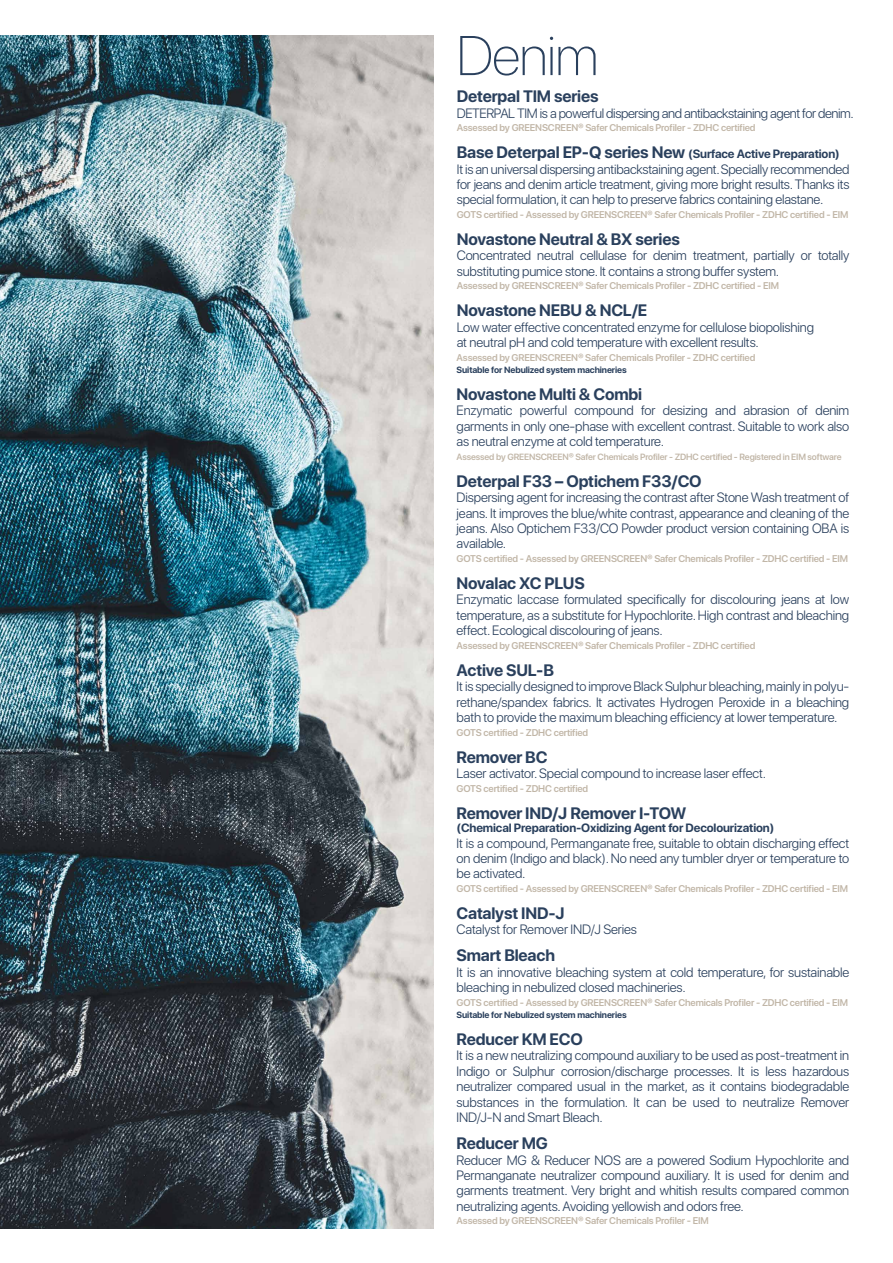
<style>
.page{position:relative;width:893px;height:1263px;background:#fff}
.page>*{position:absolute;margin:0;border:0;box-sizing:border-box;transform-origin:0 0}
.t1{font:100 55.5px "SF Pro Display";letter-spacing:-.01em;color:#2a405d}
.t2{font:700 16.5px "SF Pro Display";letter-spacing:-.01em;color:#2a405d}
.t3{font:300 13.5px/15.5px "SF Pro Display";letter-spacing:-.01em;color:#2a405d;text-align:justify}
.t4{font:300 13.5px "SF Pro Display";letter-spacing:-.03em;color:#2a405d}
.t5{font:700 12px "SF Pro Display";letter-spacing:-.01em;color:#2a405d}
.t6{font:600 9.75px "SF Pro Display";letter-spacing:-.015em;color:#c1b6a7}
.t7{font:600 9px "SF Pro Display";letter-spacing:-.015em;color:#c1b6a7}
.t8{font:700 9px "SF Pro Display";letter-spacing:-.01em;color:#2a405d}
.s1{font-size:16.5px}
</style>
<div class="page">
<img style="left:0;top:35px;width:433px;height:1193px">
<h1 class="t1" style="left:457px;top:17px;width:143px">Denim</h1>
<p class="t2" style="left:457px;top:87px;width:143px">Deterpal TIM series</p>
<p class="t4" style="left:457px;top:103px;width:399px">DETERPAL TIM is a powerful dispersing and antibackstaining agent for denim.</p>
<p class="t6" style="left:457px;top:121px;width:300px">Assessed by GREENSCREEN® Safer Chemicals Profiler - ZDHC certified</p>
<p class="t5" style="left:457px;top:147px;width:384px"><span class="s1">Base Deterpal EP-Q series New</span> (Surface Active Preparation)</p>
<p class="t3" style="left:457px;top:161px;width:394px">It is an universal dispersing antibackstaining agent. Specially recommended for jeans and denim article treatment, giving more bright results. Thanks its special formulation, it can help to preserve fabrics containing elastane.</p>
<p class="t6" style="left:457px;top:208px;width:393px">GOTS certified - Assessed by GREENSCREEN® Safer Chemicals Profiler - ZDHC certified - EIM</p>
<p class="t2" style="left:457px;top:230px;width:225px">Novastone Neutral &amp; BX series</p>
<p class="t3" style="left:457px;top:248px;width:394px">Concentrated neutral cellulase for denim treatment, partially or totally substituting pumice stone. It contains a strong buffer system.</p>
<p class="t6" style="left:457px;top:279px;width:324px">Assessed by GREENSCREEN® Safer Chemicals Profiler - ZDHC certified - EIM</p>
<p class="t2" style="left:457px;top:301px;width:192px">Novastone NEBU &amp; NCL/E</p>
<p class="t3" style="left:457px;top:320px;width:359px">Low water effective concentrated enzyme for cellulose biopolishing at neutral pH and cold temperature with excellent results.</p>
<p class="t6" style="left:457px;top:350px;width:300px">Assessed by GREENSCREEN® Safer Chemicals Profiler - ZDHC certified</p>
<p class="t8" style="left:457px;top:364px;width:172px">Suitable for Nebulized system machineries</p>
<p class="t2" style="left:457px;top:384px;width:187px">Novastone Multi &amp; Combi</p>
<p class="t3" style="left:457px;top:403px;width:394px">Enzymatic powerful compound for desizing and abrasion of denim garments in only one-phase with excellent contrast. Suitable to work also as neutral enzyme at cold temperature.</p>
<p class="t7" style="left:457px;top:450px;width:386px">Assessed by GREENSCREEN® Safer Chemicals Profiler - ZDHC certified - Registered in EIM software</p>
<p class="t2" style="left:457px;top:471px;width:247px">Deterpal F33 – Optichem F33/CO</p>
<p class="t3" style="left:457px;top:490px;width:394px">Dispersing agent for increasing the contrast after Stone Wash treatment of jeans. It improves the blue/white contrast, appearance and cleaning of the jeans. Also Optichem F33/CO Powder product version containing OBA is available.</p>
<p class="t6" style="left:457px;top:551px;width:393px">GOTS certified - Assessed by GREENSCREEN® Safer Chemicals Profiler - ZDHC certified - EIM</p>
<p class="t2" style="left:457px;top:574px;width:130px">Novalac XC PLUS</p>
<p class="t3" style="left:457px;top:592px;width:394px">Enzymatic laccase formulated specifically for discolouring jeans at low temperature, as a substitute for Hypochlorite. High contrast and bleaching effect. Ecological discolouring of jeans.</p>
<p class="t6" style="left:457px;top:638px;width:300px">Assessed by GREENSCREEN® Safer Chemicals Profiler - ZDHC certified</p>
<p class="t2" style="left:457px;top:660px;width:99px">Active SUL-B</p>
<p class="t3" style="left:457px;top:679px;width:394px">It is specially designed to improve Black Sulphur bleaching, mainly in polyu&shy;rethane/spandex fabrics. It activates Hydrogen Peroxide in a bleaching bath to provide the maximum bleaching efficiency at lower temperature.</p>
<p class="t6" style="left:457px;top:725px;width:133px">GOTS certified - ZDHC certified</p>
<p class="t2" style="left:457px;top:747px;width:92px">Remover BC</p>
<p class="t3" style="left:457px;top:766px;width:311px">Laser activator. Special compound to increase laser effect.</p>
<p class="t6" style="left:457px;top:781px;width:133px">GOTS certified - ZDHC certified</p>
<p class="t2" style="left:457px;top:803px;width:231px">Remover IND/J Remover I-TOW</p>
<p class="t5" style="left:457px;top:821px;width:319px">(Chemical Preparation-Oxidizing Agent for Decolourization)</p>
<p class="t3" style="left:457px;top:835px;width:394px">It is a compound, Permanganate free, suitable to obtain discharging effect on denim (Indigo and black). No need any tumbler dryer or temperature to be activated.</p>
<p class="t6" style="left:457px;top:881px;width:393px">GOTS certified - Assessed by GREENSCREEN® Safer Chemicals Profiler - ZDHC certified - EIM</p>
<p class="t2" style="left:457px;top:904px;width:110px">Catalyst IND-J</p>
<p class="t3" style="left:457px;top:922px;width:182px">Catalyst for Remover IND/J Series</p>
<p class="t2" style="left:457px;top:946px;width:100px">Smart Bleach</p>
<p class="t3" style="left:457px;top:965px;width:394px">It is an innovative bleaching system at cold temperature, for sustainable bleaching in nebulized closed machineries.</p>
<p class="t6" style="left:457px;top:995px;width:393px">GOTS certified - Assessed by GREENSCREEN® Safer Chemicals Profiler - ZDHC certified - EIM</p>
<p class="t8" style="left:457px;top:1009px;width:172px">Suitable for Nebulized system machineries</p>
<p class="t2" style="left:457px;top:1029px;width:128px">Reducer KM ECO</p>
<p class="t3" style="left:457px;top:1048px;width:394px">It is a new neutralizing compound auxiliary to be used as post-treatment in Indigo or Sulphur corrosion/discharge processes. It is less hazardous neutralizer compared usual in the market, as it contains biodegradable substances in the formulation. It can be used to neutralize Remover IND/J-N and Smart Bleach.</p>
<p class="t2" style="left:457px;top:1134px;width:93px">Reducer MG</p>
<p class="t3" style="left:457px;top:1152px;width:394px">Reducer MG &amp; Reducer NOS are a powered Sodium Hypochlorite and Permanganate neutralizer compound auxiliary. It is used for denim and garments treatment. Very bright and whitish results compared common neutralizing agents. Avoiding yellowish and odors free.</p>
<p class="t6" style="left:457px;top:1214px;width:254px">Assessed by GREENSCREEN® Safer Chemicals Profiler - EIM</p>
</div>
